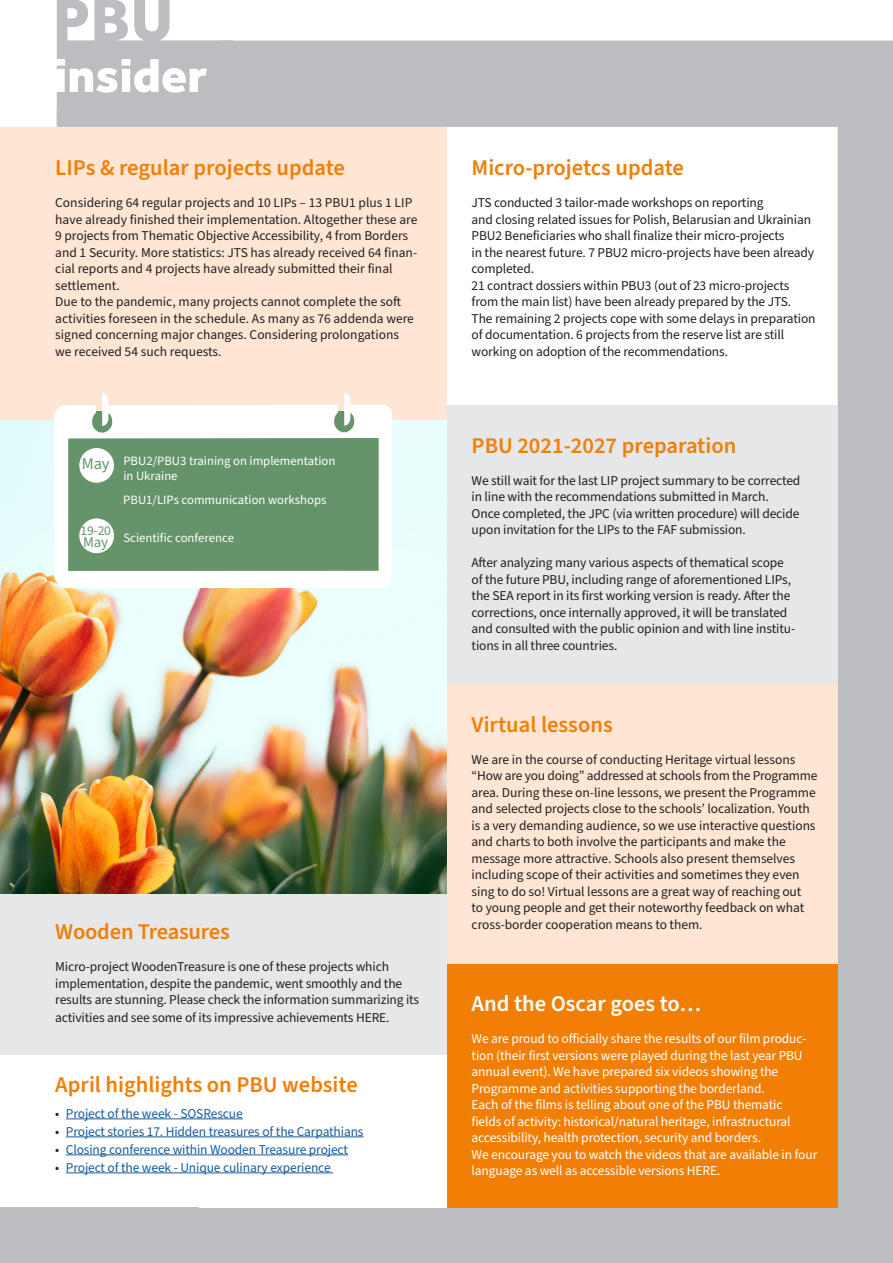
<style>
.page{position:relative;width:893px;height:1263px;background:#fff}
.page>*{position:absolute;margin:0;border:0;box-sizing:border-box;transform-origin:0 0}
.t1{font:600 22.5px "Source Sans Pro";color:#f17f05}
.t2{font:600 22.5px "Source Sans Pro";color:#fff}
.t3{font:16.5px "Source Sans Pro";color:#65946a}
.t4{font:15px "Source Sans Pro";color:#65946a}
.t5{font:13.5px/16.5px "Source Sans Pro";letter-spacing:-.01em;color:#231f20}
.t6{font:13.5px/16.5px "Source Sans Pro";letter-spacing:-.01em;color:#fff}
.t7{font:13.5px "Source Sans Pro";letter-spacing:-.01em;color:#175d9e}
.t8{font:13.5px "Source Sans Pro";color:#65946a}
.t9{font:12.75px "Source Sans Pro";color:#fff}
.s1{color:#231f20}
</style>
<div class="page">
<div style="left:0;top:41px;width:893px;height:1222px;background:#bcbdc0"></div>
<svg style="left:57px;top:0;width:176px;height:126px"></svg>
<svg style="left:0;top:127px;width:838px;height:278px"></svg>
<div style="left:0;top:128px;width:446px;height:408px;background:#fee5d4"></div>
<div style="left:446px;top:964px;width:392px;height:243px;background:#f17f05"></div>
<div style="left:0;top:1054px;width:446px;height:153px;background:#fff"></div>
<div style="left:446px;top:405px;width:392px;height:279px;background:#e6e7e9"></div>
<div style="left:446px;top:684px;width:392px;height:280px;background:#fee5d4"></div>
<div style="left:0;top:893px;width:446px;height:161px;background:#e6e7e9"></div>
<hr style="left:66px;top:1118px;width:177px;height:1px;background:#175d9e">
<hr style="left:66px;top:1136px;width:298px;height:1px;background:#175d9e">
<hr style="left:66px;top:1154px;width:282px;height:1px;background:#175d9e">
<hr style="left:66px;top:1172px;width:267px;height:1px;background:#175d9e">
<img style="left:0;top:421px;width:446px;height:472px">
<svg style="left:54px;top:393px;width:338px;height:195px;fill:#65946a"></svg>
<div style="left:79px;top:448px;width:35px;height:35px;background:#fff;border-radius:50%"></div>
<div style="left:79px;top:518px;width:35px;height:35px;background:#fff;border-radius:50%"></div>
<div style="left:0;top:1208px;width:198px;height:55px;background:#bcbdc0"></div>
<p class="t1" style="left:55px;top:152px;width:291px">LIPs &amp; regular projects update</p>
<p class="t5" style="left:55px;top:195px;width:364px">Considering 64 regular projects and 10 LIPs – 13 PBU1 plus 1 LIP have already finished their implementation. Altogether these are</p>
<p class="t5" style="left:55px;top:228px;width:363px">9 projects from Thematic Objective Accessibility, 4 from Borders and 1 Security. More statistics: JTS has already received 64 finan-</p>
<p class="t5" style="left:55px;top:261px;width:339px">cial reports and 4 projects have already submitted their final settlement.</p>
<p class="t5" style="left:55px;top:294px;width:360px">Due to the pandemic, many projects cannot complete the soft activities foreseen in the schedule. As many as 76 addenda were signed concerning major changes. Considering prolongations</p>
<p class="t5" style="left:55px;top:343px;width:168px">we received 54 such requests.</p>
<p class="t3" style="left:82px;top:453px;width:29px">May</p>
<p class="t8" style="left:80px;top:521px;width:32px">19-20</p>
<p class="t4" style="left:83px;top:532px;width:27px">May</p>
<p class="t9" style="left:123px;top:452px;width:214px">PBU2/PBU3 training on implementation</p>
<p class="t9" style="left:123px;top:467px;width:56px">in Ukraine</p>
<p class="t9" style="left:123px;top:491px;width:205px">PBU1/LIPs communication workshops</p>
<p class="t9" style="left:123px;top:530px;width:112px">Scientific conference</p>
<p class="t1" style="left:55px;top:916px;width:176px">Wooden Treasures</p>
<p class="t5" style="left:55px;top:959px;width:365px">Micro-project WoodenTreasure is one of these projects which implementation, despite the pandemic, went smoothly and the results are stunning. Please check the information summarizing its</p>
<p class="t5" style="left:55px;top:1010px;width:336px">activities and see some of its impressive achievements HERE.</p>
<p class="t1" style="left:55px;top:1070px;width:304px">April highlights on PBU website</p>
<p class="t7" style="left:55px;top:1104px;width:189px"><span class="s1">•</span> Project of the week - SOSRescue</p>
<p class="t7" style="left:55px;top:1122px;width:310px"><span class="s1">•</span> Project stories 17. Hidden treasures of the Carpathians</p>
<p class="t7" style="left:55px;top:1140px;width:294px"><span class="s1">•</span> Closing conference within Wooden Treasure project</p>
<p class="t7" style="left:55px;top:1158px;width:277px"><span class="s1">•</span> Project of the week - Unique culinary experience</p>
<p class="t1" style="left:472px;top:152px;width:214px">Micro-projetcs update</p>
<p class="t5" style="left:472px;top:195px;width:294px">JTS conducted 3 tailor-made workshops on reporting</p>
<p class="t5" style="left:472px;top:211px;width:341px">and closing related issues for Polish, Belarusian and Ukrainian<br>PBU2 Beneficiaries who shall finalize their micro-projects</p>
<p class="t5" style="left:472px;top:244px;width:344px">in the nearest future. 7 PBU2 micro-projects have been already completed.</p>
<p class="t5" style="left:472px;top:277px;width:319px">21 contract dossiers within PBU3 (out of 23 micro-projects</p>
<p class="t5" style="left:472px;top:294px;width:321px">from the main list) have been already prepared by the JTS.</p>
<p class="t5" style="left:472px;top:310px;width:345px">The remaining 2 projects cope with some delays in preparation of documentation. 6 projects from the reserve list are still</p>
<p class="t5" style="left:472px;top:343px;width:258px">working on adoption of the recommendations.</p>
<p class="t1" style="left:472px;top:430px;width:266px">PBU 2021-2027 preparation</p>
<p class="t5" style="left:472px;top:472px;width:330px">We still wait for the last LIP project summary to be corrected</p>
<p class="t5" style="left:472px;top:489px;width:299px">in line with the recommendations submitted in March.</p>
<p class="t5" style="left:472px;top:505px;width:329px">Once completed, the JPC (via written procedure) will decide upon invitation for the LIPs to the FAF submission.</p>
<p class="t5" style="left:472px;top:555px;width:314px">After analyzing many various aspects of thematical scope</p>
<p class="t5" style="left:472px;top:571px;width:321px">of the future PBU, including range of aforementioned LIPs,</p>
<p class="t5" style="left:472px;top:588px;width:320px">the SEA report in its first working version is ready. After the corrections, once internally approved, it will be translated</p>
<p class="t5" style="left:472px;top:621px;width:325px">and consulted with the public opinion and with line institu&shy;tions in all three countries.</p>
<p class="t1" style="left:472px;top:709px;width:143px">Virtual lessons</p>
<p class="t5" style="left:472px;top:751px;width:348px">We are in the course of conducting Heritage virtual lessons “How are you doing” addressed at schools from the Programme area. During these on-line lessons, we present the Programme and selected projects close to the schools’ localization. Youth is a very demanding audience, so we use interactive questions and charts to both involve the participants and make the message more attractive. Schools also present themselves including scope of their activities and sometimes they even sing to do so! Virtual lessons are a great way of reaching out<br>to young people and get their noteworthy feedback on what cross-border cooperation means to them.</p>
<p class="t2" style="left:472px;top:988px;width:231px">And the Oscar goes to…</p>
<p class="t6" style="left:472px;top:1031px;width:336px">We are proud to officially share the results of our film produc&shy;tion (their first versions were played during the last year PBU annual event). We have prepared six videos showing the</p>
<p class="t6" style="left:472px;top:1080px;width:295px">Programme and activities supporting the borderland.</p>
<p class="t6" style="left:472px;top:1097px;width:312px">Each of the films is telling about one of the PBU thematic</p>
<p class="t6" style="left:472px;top:1113px;width:321px">fields of activity: historical/natural heritage, infrastructural accessibility, health protection, security and borders.</p>
<p class="t6" style="left:472px;top:1146px;width:347px">We encourage you to watch the videos that are available in four language as well as accessible versions HERE.</p>
</div>
